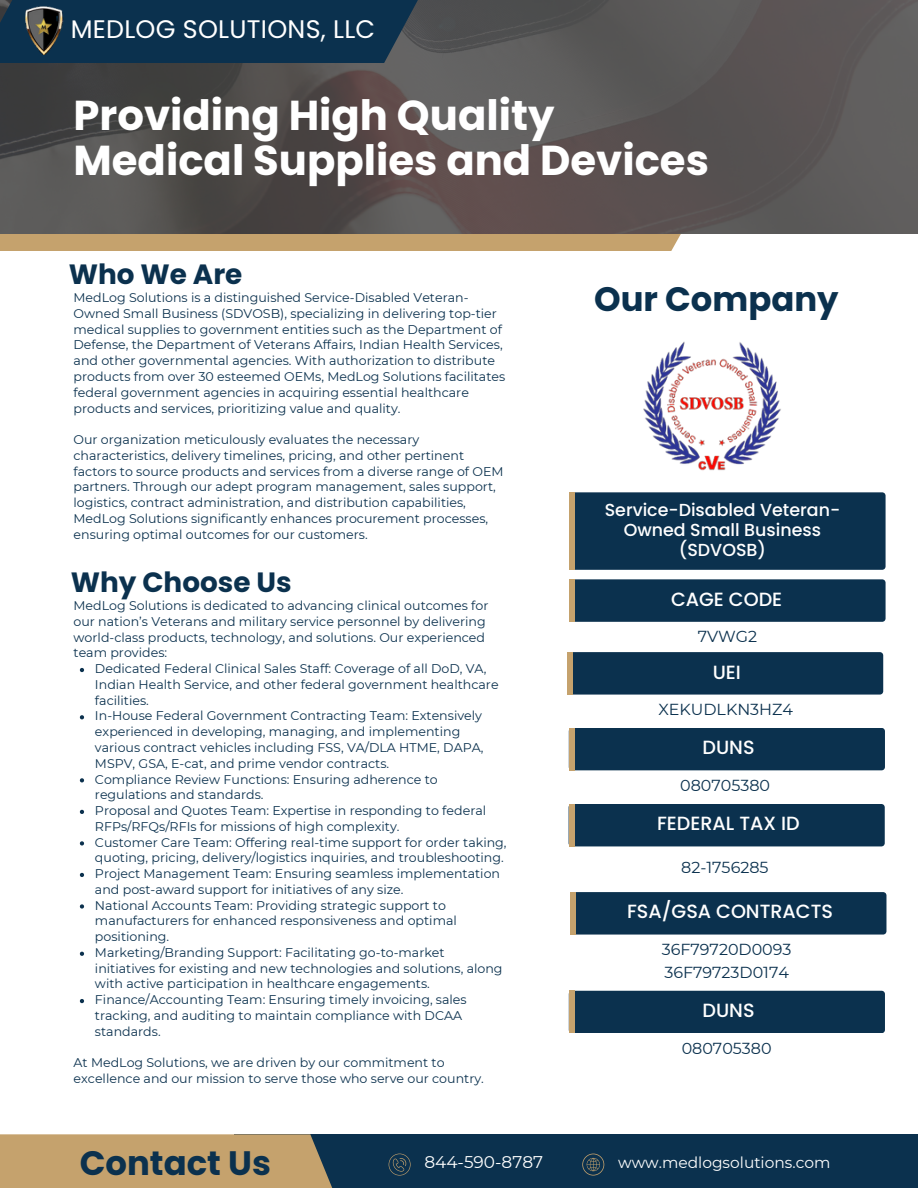
<style>
.page{position:relative;width:918px;height:1188px;background:#fff}
.page>*{position:absolute;margin:0;border:0;box-sizing:border-box;transform-origin:0 0}
.t1{font:700 41.85px/45px "Poppins";color:#fff}
.t2{font:700 33.9px "Poppins";color:#0b314e}
.t3{font:700 27.9px "Poppins";color:#0b314e}
.t4{font:25.35px "Poppins";letter-spacing:.01em;color:#fff}
.t5{font:500 19.05px "Poppins";color:#fff}
.t6{font:500 17.4px/20.4px "Poppins";color:#fff;text-align:center}
.t7{font:16.95px "Montserrat";color:#fff}
.t8{font:15.9px "Montserrat";color:#0b314e}
.t9{font:15.45px "Montserrat";color:#fff}
.t10{font:12.6px/15.8px "Montserrat";color:#0b314e}
</style>
<div class="page">
<div style="left:234px;top:1134px;width:684px;height:54px;background:#0b314e"></div>
<svg style="left:0;top:1134px;width:402px;height:54px;fill:#c5a26d"></svg>
<svg style="left:582px;top:1154px;width:22px;height:22px"></svg>
<svg style="left:389px;top:1154px;width:22px;height:22px"></svg>
<div style="left:575px;top:728px;width:310px;height:42px;background:#0b314e"></div>
<div style="left:569px;top:728px;width:6px;height:42px;background:#c5a26d"></div>
<div style="left:573px;top:652px;width:310px;height:43px;background:#0b314e"></div>
<div style="left:567px;top:652px;width:6px;height:43px;background:#c5a26d"></div>
<div style="left:575px;top:579px;width:311px;height:43px;background:#0b314e"></div>
<div style="left:569px;top:579px;width:6px;height:43px;background:#c5a26d"></div>
<div style="left:575px;top:492px;width:311px;height:78px;background:#0b314e"></div>
<div style="left:569px;top:492px;width:6px;height:78px;background:#c5a26d"></div>
<div style="left:575px;top:804px;width:310px;height:42px;background:#0b314e"></div>
<div style="left:569px;top:804px;width:6px;height:42px;background:#c5a26d"></div>
<div style="left:576px;top:892px;width:310px;height:43px;background:#0b314e"></div>
<div style="left:570px;top:892px;width:6px;height:43px;background:#c5a26d"></div>
<div style="left:575px;top:991px;width:310px;height:42px;background:#0b314e"></div>
<div style="left:569px;top:991px;width:6px;height:42px;background:#c5a26d"></div>
<div style="left:0;top:234px;width:681px;height:17px;background:#c5a26d"></div>
<svg style="left:0;top:0;width:918px;height:234px;background:#565251"></svg>
<div style="left:0;top:0;width:459px;height:63px;background:#0b314e"></div>
<img style="left:25px;top:7px;width:39px;height:47px">
<img style="left:643px;top:341px;width:138px;height:130px">
<svg style="left:80px;top:668px;width:4px;height:4px"></svg>
<svg style="left:80px;top:715px;width:4px;height:4px"></svg>
<svg style="left:80px;top:778px;width:4px;height:4px"></svg>
<svg style="left:80px;top:810px;width:4px;height:4px"></svg>
<svg style="left:80px;top:841px;width:4px;height:5px"></svg>
<svg style="left:80px;top:873px;width:4px;height:4px"></svg>
<svg style="left:80px;top:904px;width:4px;height:5px"></svg>
<svg style="left:80px;top:952px;width:4px;height:4px"></svg>
<svg style="left:80px;top:999px;width:4px;height:4px"></svg>
<p class="t4" style="left:71px;top:12px;width:306px">MEDLOG SOLUTIONS, LLC</p>
<p class="t1" style="left:74px;top:93px;width:637px">Providing High Quality<br>Medical Supplies and Devices</p>
<p class="t3" style="left:69px;top:255px;width:175px">Who We Are</p>
<p class="t10" style="left:74px;top:290px;width:433px">MedLog Solutions is a distinguished Service-Disabled Veteran-Owned Small Business (SDVOSB), specializing in delivering top-tier medical supplies to government entities such as the Department of Defense, the Department of Veterans Affairs, Indian Health Services, and other governmental agencies. With authorization to distribute products from over 30 esteemed OEMs, MedLog Solutions facilitates federal government agencies in acquiring essential healthcare products and services, prioritizing value and quality.</p>
<h4 class="t10" style="left:74px;top:432px;width:432px">Our organization meticulously evaluates the necessary characteristics, delivery timelines, pricing, and other pertinent factors to source products and services from a diverse range of OEM partners. Through our adept program management, sales support, logistics, contract administration, and distribution capabilities, MedLog Solutions significantly enhances procurement processes, ensuring optimal outcomes for our customers.</h4>
<p class="t3" style="left:71px;top:563px;width:222px">Why Choose Us</p>
<p class="t10" style="left:74px;top:598px;width:416px">MedLog Solutions is dedicated to advancing clinical outcomes for our nation’s Veterans and military service personnel by delivering world-class products, technology, and solutions. Our experienced team provides:</p>
<p class="t10" style="left:95px;top:661px;width:405px">Dedicated Federal Clinical Sales Staff: Coverage of all DoD, VA,<br>Indian Health Service, and other federal government healthcare facilities.</p>
<p class="t10" style="left:95px;top:708px;width:390px">In-House Federal Government Contracting Team: Extensively experienced in developing, managing, and implementing various contract vehicles including FSS, VA/DLA HTME, DAPA, MSPV, GSA, E-cat, and prime vendor contracts.</p>
<p class="t10" style="left:95px;top:771px;width:344px">Compliance Review Functions: Ensuring adherence to regulations and standards.</p>
<p class="t10" style="left:95px;top:803px;width:393px">Proposal and Quotes Team: Expertise in responding to federal<br>RFPs/RFQs/RFIs for missions of high complexity.</p>
<p class="t10" style="left:95px;top:834px;width:413px">Customer Care Team: Offering real-time support for order taking, quoting, pricing, delivery/logistics inquiries, and troubleshooting.</p>
<p class="t10" style="left:95px;top:866px;width:407px">Project Management Team: Ensuring seamless implementation and post-award support for initiatives of any size.</p>
<p class="t10" style="left:95px;top:897px;width:363px">National Accounts Team: Providing strategic support to manufacturers for enhanced responsiveness and optimal positioning.</p>
<h2 class="t10" style="left:95px;top:945px;width:409px">Marketing/Branding Support: Facilitating go-to-market initiatives for existing and new technologies and solutions, along with active participation in healthcare engagements.</h2>
<p class="t10" style="left:95px;top:992px;width:373px">Finance/Accounting Team: Ensuring timely invoicing, sales tracking, and auditing to maintain compliance with DCAA standards.</p>
<p class="t10" style="left:74px;top:1055px;width:412px">At MedLog Solutions, we are driven by our commitment to excellence and our mission to serve those who serve our country.</p>
<h4 class="t2" style="left:594px;top:276px;width:246px">Our Company</h4>
<p class="t6" style="left:605px;top:500px;width:237px">Service-Disabled Veteran-<br>Owned Small Business (SDVOSB)</p>
<h2 class="t5" style="left:671px;top:586px;width:113px">CAGE CODE</h2>
<h6 class="t8" style="left:698px;top:626px;width:61px">7VWG2</h6>
<h1 class="t5" style="left:713px;top:659px;width:30px">UEI</h1>
<h3 class="t8" style="left:658px;top:700px;width:136px">XEKUDLKN3HZ4</h3>
<p class="t5" style="left:703px;top:734px;width:54px">DUNS</p>
<p class="t8" style="left:680px;top:776px;width:91px">080705380</p>
<p class="t5" style="left:657px;top:810px;width:144px">FEDERAL TAX ID</p>
<h5 class="t8" style="left:681px;top:858px;width:89px">82-1756285</h5>
<h5 class="t5" style="left:627px;top:898px;width:207px">FSA/GSA CONTRACTS</h5>
<h5 class="t8" style="left:662px;top:940px;width:131px">36F79720D0093</h5>
<p class="t8" style="left:664px;top:963px;width:126px">36F79723D0174</p>
<h5 class="t5" style="left:703px;top:997px;width:54px">DUNS</h5>
<p class="t8" style="left:682px;top:1038px;width:91px">080705380</p>
<p class="t2" style="left:80px;top:1140px;width:193px">Contact Us</p>
<h5 class="t7" style="left:424px;top:1152px;width:120px">844-590-8787</h5>
<p class="t9" style="left:618px;top:1153px;width:214px">www.medlogsolutions.com</p>
</div>
